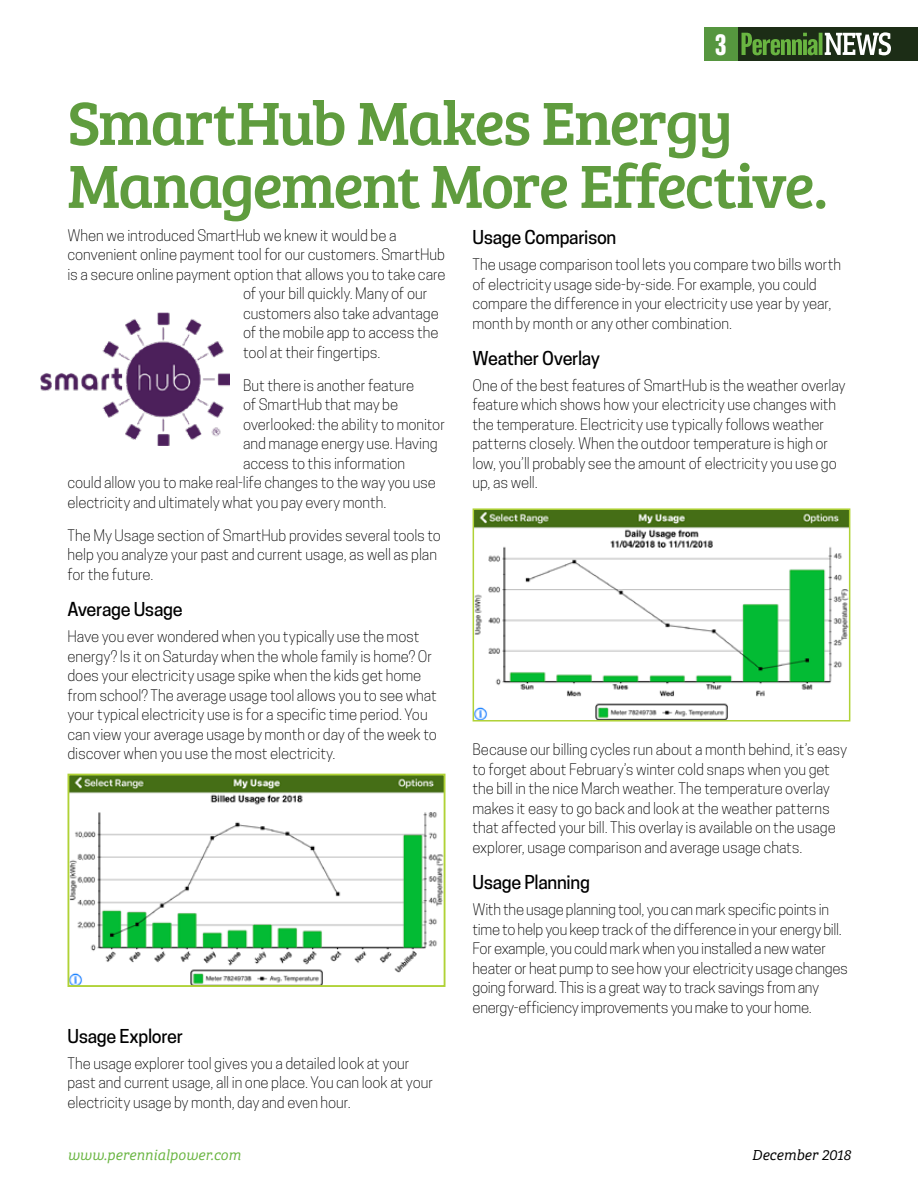
<style>
.page{position:relative;width:918px;height:1188px;background:#fff}
.page>*{position:absolute;margin:0;border:0;box-sizing:border-box;transform-origin:0 0}
.t1{font:63px/63px "Bree Serif";letter-spacing:-.03em;color:#5f9c3e}
.t2{font:700 27px "Balboa";color:#fff}
.t3{font:500 18px "Cooper Hewitt";letter-spacing:-.02em;color:#000}
.t4{font:300 15px/19.5px "Cooper Hewitt";letter-spacing:-.01em;color:#000}
.t5{font:italic 15px "Bree Serif Lt";color:#69b541}
.t6{font:italic 15px "Bree Serif Lt";color:#000}
</style>
<div class="page">
<img style="left:40px;top:313px;width:190px;height:132px">
<img style="left:71px;top:777px;width:372px;height:207px">
<div style="left:68px;top:774px;width:378px;height:213px;border:2px solid #b0d236"></div>
<img style="left:476px;top:511px;width:371px;height:208px">
<div style="left:473px;top:508px;width:377px;height:214px;border:2px solid #b0d236"></div>
<div style="left:738px;top:27px;width:180px;height:34px;background:#1c2d16"></div>
<div style="left:704px;top:27px;width:34px;height:34px;background:#56963f"></div>
<svg style="left:742px;top:32px;width:149px;height:23px"></svg>
<h2 class="t2" style="left:715px;top:29px;width:13px">3</h2>
<h1 class="t1" style="left:68px;top:88px;width:762px">SmartHub Makes Energy<br>Management More Effective.</h1>
<p class="t4" style="left:68px;top:226px;width:331px">When we introduced SmartHub we knew it would be a</p>
<p class="t4" style="left:68px;top:245px;width:379px">convenient online payment tool for our customers. SmartHub</p>
<p class="t4" style="left:68px;top:265px;width:379px">is a secure online payment option that allows you to take care</p>
<p class="t4" style="left:243px;top:284px;width:186px">of your bill quickly. Many of our</p>
<p class="t4" style="left:243px;top:304px;width:197px">customers also take advantage</p>
<p class="t4" style="left:243px;top:323px;width:197px">of the mobile app to access the</p>
<p class="t4" style="left:243px;top:343px;width:139px">tool at their fingertips.</p>
<p class="t4" style="left:243px;top:376px;width:173px">But there is another feature</p>
<p class="t4" style="left:243px;top:395px;width:157px">of SmartHub that may be</p>
<p class="t4" style="left:243px;top:415px;width:204px">overlooked: the ability to monitor</p>
<p class="t4" style="left:243px;top:434px;width:196px">and manage energy use. Having</p>
<p class="t4" style="left:243px;top:454px;width:164px">access to this information</p>
<p class="t4" style="left:68px;top:473px;width:370px">could allow you to make real-life changes to the way you use</p>
<p class="t4" style="left:68px;top:493px;width:320px">electricity and ultimately what you pay every month.</p>
<p class="t4" style="left:68px;top:526px;width:375px">The My Usage section of SmartHub provides several tools to help you analyze your past and current usage, as well as plan for the future.</p>
<p class="t3" style="left:68px;top:599px;width:117px">Average Usage</p>
<p class="t4" style="left:68px;top:627px;width:371px">Have you ever wondered when you typically use the most energy? Is it on Saturday when the whole family is home? Or does your electricity usage spike when the kids get home from school? The average usage tool allows you to see what your typical electricity use is for a specific time period. You can view your average usage by month or day of the week to discover when you use the most electricity.</p>
<p class="t3" style="left:472px;top:227px;width:145px">Usage Comparison</p>
<p class="t4" style="left:472px;top:255px;width:370px">The usage comparison tool lets you compare two bills worth of electricity usage side-by-side. For example, you could compare the difference in your electricity use year by year, month by month or any other combination.</p>
<p class="t3" style="left:472px;top:347px;width:129px">Weather Overlay</p>
<p class="t4" style="left:472px;top:376px;width:375px">One of the best features of SmartHub is the weather overlay feature which shows how your electricity use changes with the temperature. Electricity use typically follows weather patterns closely. When the outdoor temperature is high or low, you’ll probably see the amount of electricity you use go up, as well.</p>
<p class="t4" style="left:472px;top:740px;width:376px">Because our billing cycles run about a month behind, it’s easy to forget about February’s winter cold snaps when you get the bill in the nice March weather. The temperature overlay makes it easy to go back and look at the weather patterns that affected your bill. This overlay is available on the usage explorer, usage comparison and average usage chats.</p>
<p class="t3" style="left:472px;top:872px;width:119px">Usage Planning</p>
<p class="t4" style="left:472px;top:900px;width:377px">With the usage planning tool, you can mark specific points in time to help you keep track of the difference in your energy bill.<br>For example, you could mark when you installed a new water heater or heat pump to see how your electricity usage changes going forward. This is a great way to track savings from any energy-efficiency improvements you make to your home.</p>
<p class="t3" style="left:68px;top:1025px;width:117px">Usage Explorer</p>
<p class="t4" style="left:68px;top:1054px;width:367px">The usage explorer tool gives you a detailed look at your past and current usage, all in one place. You can look at your electricity usage by month, day and even hour.</p>
<p class="t5" style="left:68px;top:1144px;width:175px">www.perennialpower.com</p>
<p class="t6" style="left:752px;top:1144px;width:100px">December 2018</p>
</div>
